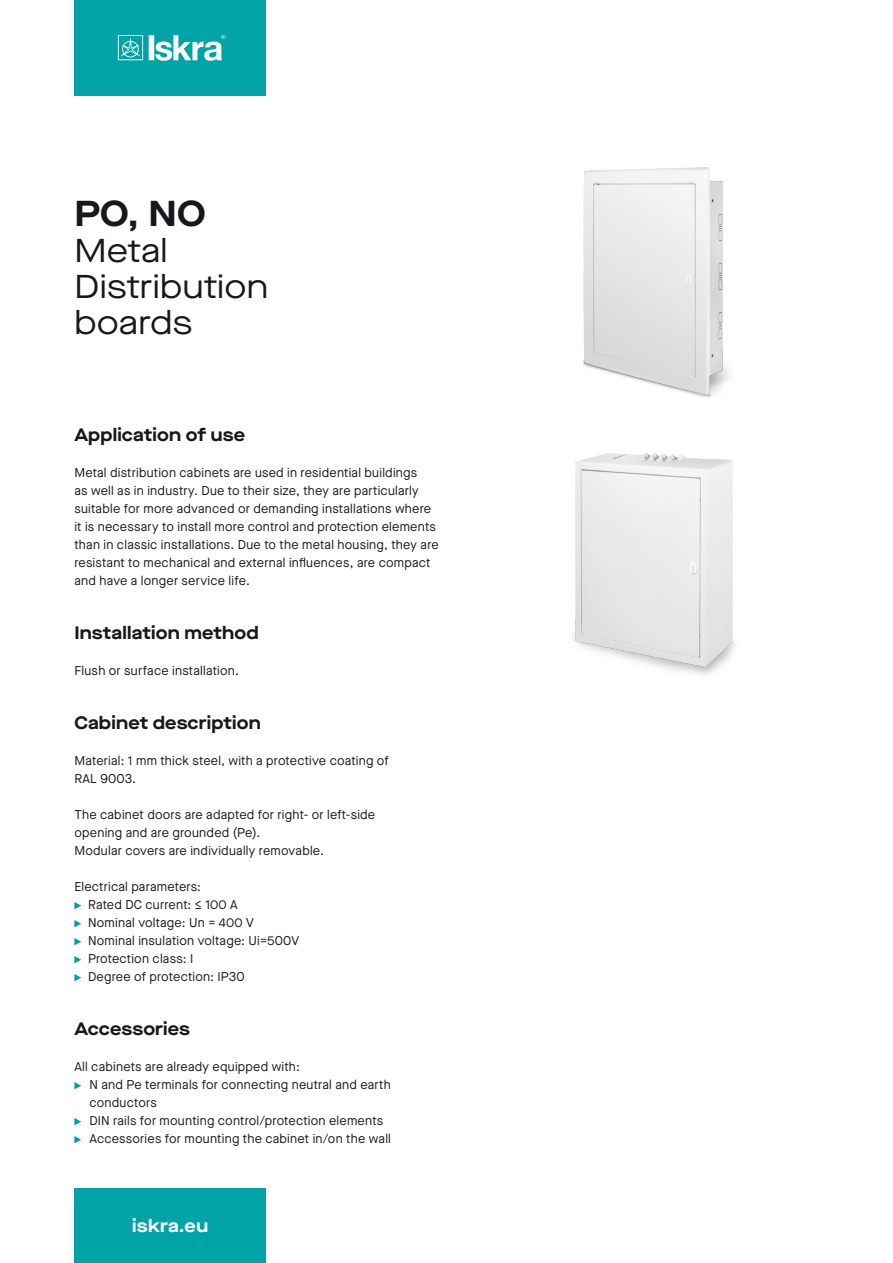
<style>
.page{position:relative;width:893px;height:1263px;background:#fff}
.page>*{position:absolute;margin:0;border:0;box-sizing:border-box;transform-origin:0 0}
.t1{font:700 expanded 36px "Maison Neue";color:#1a171c}
.t2{font:expanded 33px "Maison Neue";letter-spacing:.005em;color:#1a171c}
.t3{font:700 expanded 18px "Maison Neue";letter-spacing:.005em;color:#1a171c}
.t4{font:700 expanded 18px "Maison Neue";letter-spacing:.015em;color:#fff}
.t5{font:12.75px/18px "Maison Neue";letter-spacing:.02em;color:#1a171c}
</style>
<div class="page">
<div style="left:74px;top:1188px;width:192px;height:75px;background:#00a3a6"></div>
<img style="left:583px;top:168px;width:146px;height:230px">
<img style="left:572px;top:452px;width:163px;height:223px">
<svg style="left:74px;top:902px;width:7px;height:7px"></svg>
<svg style="left:74px;top:920px;width:7px;height:7px"></svg>
<svg style="left:74px;top:938px;width:7px;height:7px"></svg>
<svg style="left:74px;top:956px;width:7px;height:7px"></svg>
<svg style="left:74px;top:974px;width:7px;height:7px"></svg>
<svg style="left:74px;top:1082px;width:7px;height:7px"></svg>
<svg style="left:74px;top:1118px;width:7px;height:7px"></svg>
<svg style="left:74px;top:1136px;width:7px;height:7px"></svg>
<div style="left:74px;top:0;width:192px;height:96px;background:#00a3a6"></div>
<svg style="left:118px;top:35px;width:107px;height:26px"></svg>
<p class="t1" style="left:74px;top:188px;width:133px">PO, NO</p>
<p class="t2" style="left:74px;top:228px;width:95px">Metal</p>
<p class="t2" style="left:74px;top:264px;width:195px">Distribution</p>
<p class="t2" style="left:74px;top:300px;width:120px">boards</p>
<p class="t3" style="left:74px;top:422px;width:172px">Application of use</p>
<p class="t5" style="left:74px;top:464px;width:366px">Metal distribution cabinets are used in residential buildings<br>as well as in industry. Due to their size, they are particularly suitable for more advanced or demanding installations where it is necessary to install more control and protection elements than in classic installations. Due to the metal housing, they are resistant to mechanical and external influences, are compact and have a longer service life.</p>
<p class="t3" style="left:74px;top:620px;width:186px">Installation method</p>
<p class="t5" style="left:74px;top:662px;width:166px">Flush or surface installation.</p>
<p class="t3" style="left:74px;top:710px;width:188px">Cabinet description</p>
<p class="t5" style="left:74px;top:752px;width:316px">Material: 1 mm thick steel, with a protective coating of</p>
<p class="t5" style="left:74px;top:770px;width:63px">RAL 9003.</p>
<p class="t5" style="left:74px;top:806px;width:302px">The cabinet doors are adapted for right- or left-side</p>
<p class="t5" style="left:74px;top:824px;width:187px">opening and are grounded (Pe).</p>
<p class="t5" style="left:74px;top:842px;width:251px">Modular covers are individually removable.</p>
<p class="t5" style="left:74px;top:878px;width:128px">Electrical parameters:</p>
<p class="t5" style="left:88px;top:896px;width:151px">Rated DC current: ≤ 100 A</p>
<p class="t5" style="left:88px;top:914px;width:167px">Nominal voltage: Un = 400 V</p>
<p class="t5" style="left:88px;top:932px;width:212px">Nominal insulation voltage: Ui=500V</p>
<p class="t5" style="left:88px;top:950px;width:107px">Protection class: I</p>
<p class="t5" style="left:88px;top:968px;width:158px">Degree of protection: IP30</p>
<p class="t3" style="left:74px;top:1016px;width:117px">Accessories</p>
<p class="t5" style="left:74px;top:1058px;width:227px">All cabinets are already equipped with:</p>
<p class="t5" style="left:89px;top:1076px;width:303px">N and Pe terminals for connecting neutral and earth conductors</p>
<p class="t5" style="left:89px;top:1112px;width:295px">DIN rails for mounting control/protection elements</p>
<p class="t5" style="left:89px;top:1130px;width:303px">Accessories for mounting the cabinet in/on the wall</p>
<h3 class="t4" style="left:132px;top:1213px;width:78px">iskra.eu</h3>
</div>
